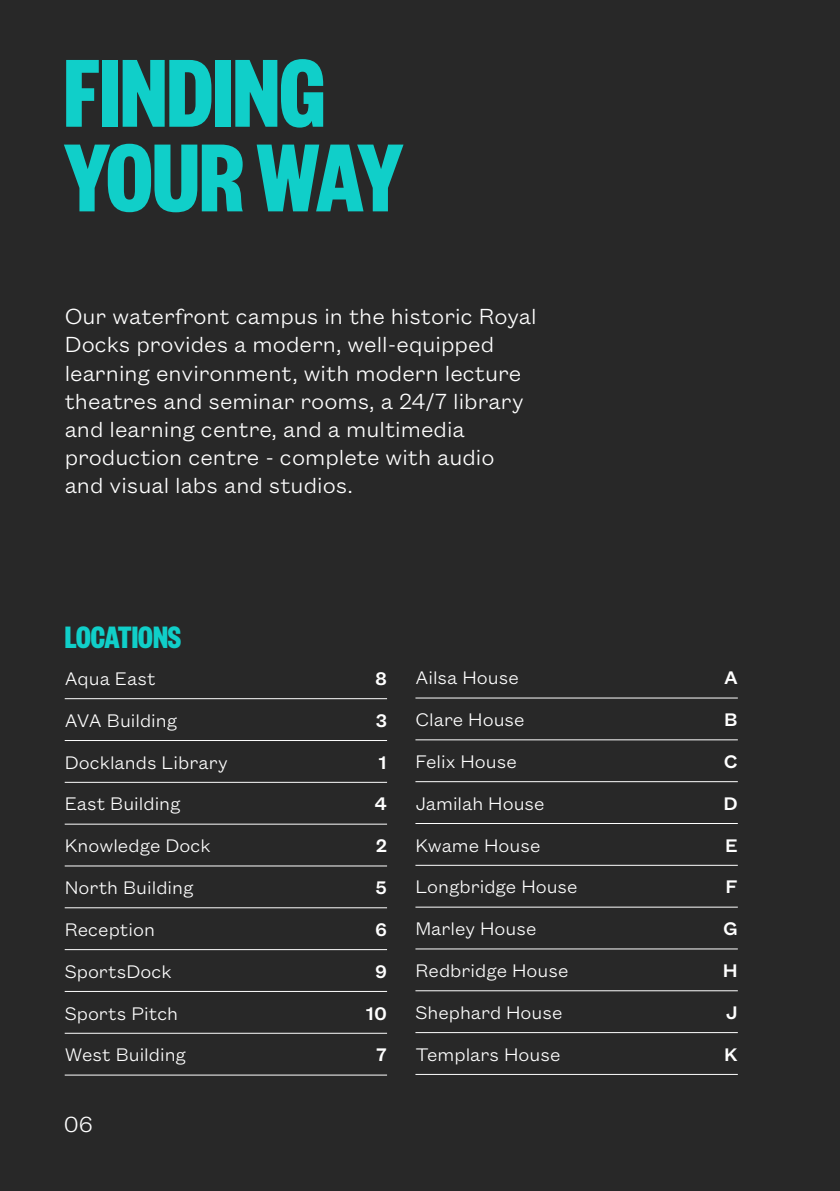
<style>
.page{position:relative;width:840px;height:1191px;background:#fff}
.page>*{position:absolute;margin:0;border:0;box-sizing:border-box;transform-origin:0 0}
.Course_Title{font:700 106px/84.6px "Founders Grotesk X Cond";color:#10cfc9}
.Small_Subtitle{font:700 34px "Founders Grotesk X Cond";color:#10cfc9}
.Body{font:300 24px/28.2px "Founders Grotesk Text";color:#fff}
.Small_List{font:300 20px "Founders Grotesk Text";color:#fff}
.Small_List-2{font:500 20px "Founders Grotesk Text";color:#fff}
</style>
<div class="page">
<div style="left:0;top:0;width:839px;height:1191px;background:#282828"></div>
<hr style="left:65px;top:698px;width:322px;height:1px;background:#fff">
<hr style="left:65px;top:740px;width:322px;height:1px;background:#fff">
<hr style="left:65px;top:782px;width:322px;height:1px;background:#fff">
<hr style="left:65px;top:824px;width:322px;height:1px;background:#fff">
<hr style="left:65px;top:865px;width:322px;height:1px;background:#fff">
<hr style="left:65px;top:907px;width:322px;height:1px;background:#fff">
<hr style="left:65px;top:949px;width:322px;height:1px;background:#fff">
<hr style="left:65px;top:991px;width:322px;height:1px;background:#fff">
<hr style="left:65px;top:1033px;width:322px;height:1px;background:#fff">
<hr style="left:65px;top:1074px;width:322px;height:1px;background:#fff">
<hr style="left:415px;top:697px;width:322px;height:1px;background:#fff">
<hr style="left:415px;top:739px;width:322px;height:1px;background:#fff">
<hr style="left:415px;top:781px;width:322px;height:1px;background:#fff">
<hr style="left:415px;top:823px;width:322px;height:1px;background:#fff">
<hr style="left:415px;top:865px;width:322px;height:1px;background:#fff">
<hr style="left:415px;top:906px;width:322px;height:1px;background:#fff">
<hr style="left:415px;top:948px;width:322px;height:1px;background:#fff">
<hr style="left:415px;top:990px;width:322px;height:1px;background:#fff">
<hr style="left:415px;top:1032px;width:322px;height:1px;background:#fff">
<hr style="left:415px;top:1074px;width:322px;height:1px;background:#fff">
<p class="Course_Title" style="left:64px;top:45px;width:341px">FINDING<br>YOUR WAY</p>
<p class="Body" style="left:65px;top:301px;width:473px">Our waterfront campus in the historic Royal Docks provides a modern, well-equipped learning environment, with modern lecture theatres and seminar rooms, a 24/7 library and learning centre, and a multimedia production centre - complete with audio and visual labs and studios.</p>
<p class="Small_Subtitle" style="left:65px;top:616px;width:118px">LOCATIONS</p>
<p class="Small_List" style="left:65px;top:665px;width:92px">Aqua East</p>
<p class="Small_List-2" style="left:375px;top:665px;width:13px">8</p>
<p class="Small_List" style="left:65px;top:707px;width:114px">AVA Building</p>
<p class="Small_List-2" style="left:375px;top:706px;width:13px">3</p>
<p class="Small_List" style="left:65px;top:749px;width:164px">Docklands Library</p>
<p class="Small_List-2" style="left:378px;top:748px;width:10px">1</p>
<p class="Small_List" style="left:65px;top:790px;width:117px">East Building</p>
<p class="Small_List-2" style="left:374px;top:790px;width:14px">4</p>
<p class="Small_List" style="left:65px;top:832px;width:147px">Knowledge Dock</p>
<p class="Small_List-2" style="left:375px;top:832px;width:13px">2</p>
<p class="Small_List" style="left:65px;top:874px;width:130px">North Building</p>
<p class="Small_List-2" style="left:375px;top:874px;width:13px">5</p>
<p class="Small_List" style="left:65px;top:916px;width:92px">Reception</p>
<p class="Small_List-2" style="left:375px;top:915px;width:13px">6</p>
<p class="Small_List" style="left:65px;top:958px;width:108px">SportsDock</p>
<p class="Small_List-2" style="left:375px;top:957px;width:13px">9</p>
<p class="Small_List" style="left:65px;top:999px;width:115px">Sports Pitch</p>
<p class="Small_List-2" style="left:365px;top:999px;width:23px">10</p>
<p class="Small_List" style="left:65px;top:1041px;width:123px">West Building</p>
<p class="Small_List-2" style="left:376px;top:1041px;width:12px">7</p>
<p class="Body" style="left:64px;top:1108px;width:31px">06</p>
<p class="Small_List" style="left:415px;top:664px;width:105px">Ailsa House</p>
<p class="Small_List-2" style="left:723px;top:664px;width:15px">A</p>
<p class="Small_List" style="left:415px;top:706px;width:111px">Clare House</p>
<p class="Small_List-2" style="left:723px;top:706px;width:15px">B</p>
<p class="Small_List" style="left:415px;top:748px;width:103px">Felix House</p>
<p class="Small_List-2" style="left:723px;top:748px;width:15px">C</p>
<p class="Small_List" style="left:415px;top:790px;width:131px">Jamilah House</p>
<p class="Small_List-2" style="left:723px;top:789px;width:16px">D</p>
<p class="Small_List" style="left:415px;top:831px;width:126px">Kwame House</p>
<p class="Small_List-2" style="left:724px;top:831px;width:14px">E</p>
<p class="Small_List" style="left:415px;top:873px;width:164px">Longbridge House</p>
<p class="Small_List-2" style="left:725px;top:873px;width:14px">F</p>
<p class="Small_List" style="left:415px;top:915px;width:122px">Marley House</p>
<p class="Small_List-2" style="left:722px;top:915px;width:16px">G</p>
<p class="Small_List" style="left:415px;top:957px;width:154px">Redbridge House</p>
<p class="Small_List-2" style="left:722px;top:957px;width:16px">H</p>
<p class="Small_List" style="left:415px;top:999px;width:148px">Shephard House</p>
<p class="Small_List-2" style="left:725px;top:998px;width:13px">J</p>
<p class="Small_List" style="left:415px;top:1040px;width:146px">Templars House</p>
<p class="Small_List-2" style="left:723px;top:1040px;width:15px">K</p>
</div>
